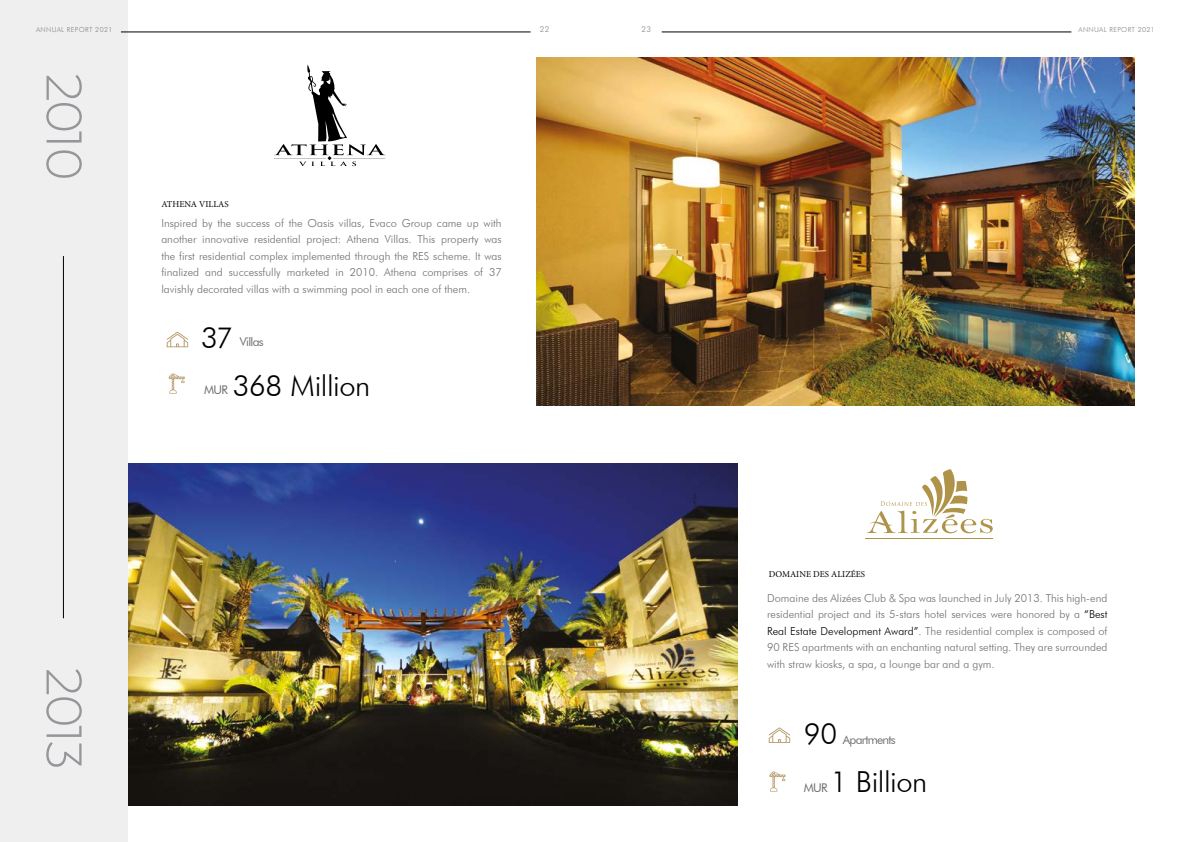
<style>
.page{position:relative;width:1191px;height:842px;background:#fff}
.page>*{position:absolute;margin:0;border:0;box-sizing:border-box;transform-origin:0 0}
.t1{font:300 50px "Montserrat";letter-spacing:-.03em;color:#949699}
.t2{font:300 29px/48px "Futura BT";letter-spacing:-.015em;color:#000}
.t3{font:12px "Futura BT";letter-spacing:-.06em;color:#6e6f71}
.t4{font:300 11px/16.5px "Futura BT";color:#6e6f71;text-align:justify}
.t5{font:9px "Minion Pro";color:#000}
.t6{font:300 8px "Futura BT";color:#878787}
.t7{font:300 7px "Futura BT";letter-spacing:.05em;color:#878787}
.s1{color:#000}
</style>
<div class="page">
<div style="left:0;top:0;width:128px;height:842px;background:#f0eff0"></div>
<hr style="left:63px;top:256px;width:1px;height:362px;background:#000">
<svg style="left:274px;top:64px;width:111px;height:102px"></svg>
<svg style="left:167px;top:332px;width:21px;height:15px"></svg>
<svg style="left:169px;top:373px;width:16px;height:21px"></svg>
<img style="left:129px;top:464px;width:608px;height:342px">
<img style="left:537px;top:58px;width:597px;height:348px">
<hr style="left:865px;top:538px;width:128px;height:1px;background:#af9348">
<svg style="left:867px;top:469px;width:125px;height:64px"></svg>
<svg style="left:768px;top:727px;width:22px;height:16px"></svg>
<svg style="left:769px;top:771px;width:16px;height:20px"></svg>
<hr style="left:121px;top:32px;width:409px;height:1px;background:#000">
<hr style="left:661px;top:32px;width:410px;height:1px;background:#000">
<p class="t7" style="left:36px;top:25px;width:78px">ANNUAL REPORT 2021</p>
<p class="t6" style="left:540px;top:24px;width:11px">22</p>
<p class="t6" style="left:641px;top:24px;width:11px">23</p>
<p class="t7" style="left:1078px;top:25px;width:78px">ANNUAL REPORT 2021</p>
<h1 class="t1" style="left:98px;top:74px;width:108px;rotate:90deg">2010</h1>
<p class="t5" style="left:161px;top:198px;width:69px">ATHENA VILLAS</p>
<p class="t4" style="left:161px;top:214px;width:342px">Inspired by the success of the Oasis villas, Evaco Group came up with another innovative residential project: Athena Villas. This property was the first residential complex implemented through the RES scheme. It was finalized and successfully marketed in 2010. Athena comprises of 37 lavishly decorated villas with a swimming pool in each one of them.</p>
<h2 class="t2" style="left:201px;top:313px;width:33px">37</h2>
<h2 class="t2" style="left:233px;top:361px;width:139px">368 Million</h2>
<p class="t3" style="left:240px;top:335px;width:25px">Villas</p>
<p class="t3" style="left:204px;top:383px;width:25px">MUR</p>
<h1 class="t1" style="left:98px;top:668px;width:103px;rotate:90deg">2013</h1>
<p class="t5" style="left:768px;top:568px;width:98px">DOMAINE DES ALIZÉES</p>
<p class="t4" style="left:767px;top:589px;width:342px">Domaine des Alizées Club &amp; Spa was launched in July 2013. This high-end residential project and its 5-stars hotel services were honored by a <span class="s1">“Best Real Estate Development Award”</span>. The residential complex is composed of 90 RES apartments with an enchanting natural setting. They are surrounded with straw kiosks, a spa, a lounge bar and a gym.</p>
<h2 class="t2" style="left:830px;top:709px;width:98px;text-indent:-27px">90<br>1 Billion</h2>
<p class="t3" style="left:842px;top:732px;width:55px">Apartments</p>
<p class="t3" style="left:804px;top:780px;width:25px">MUR</p>
</div>
